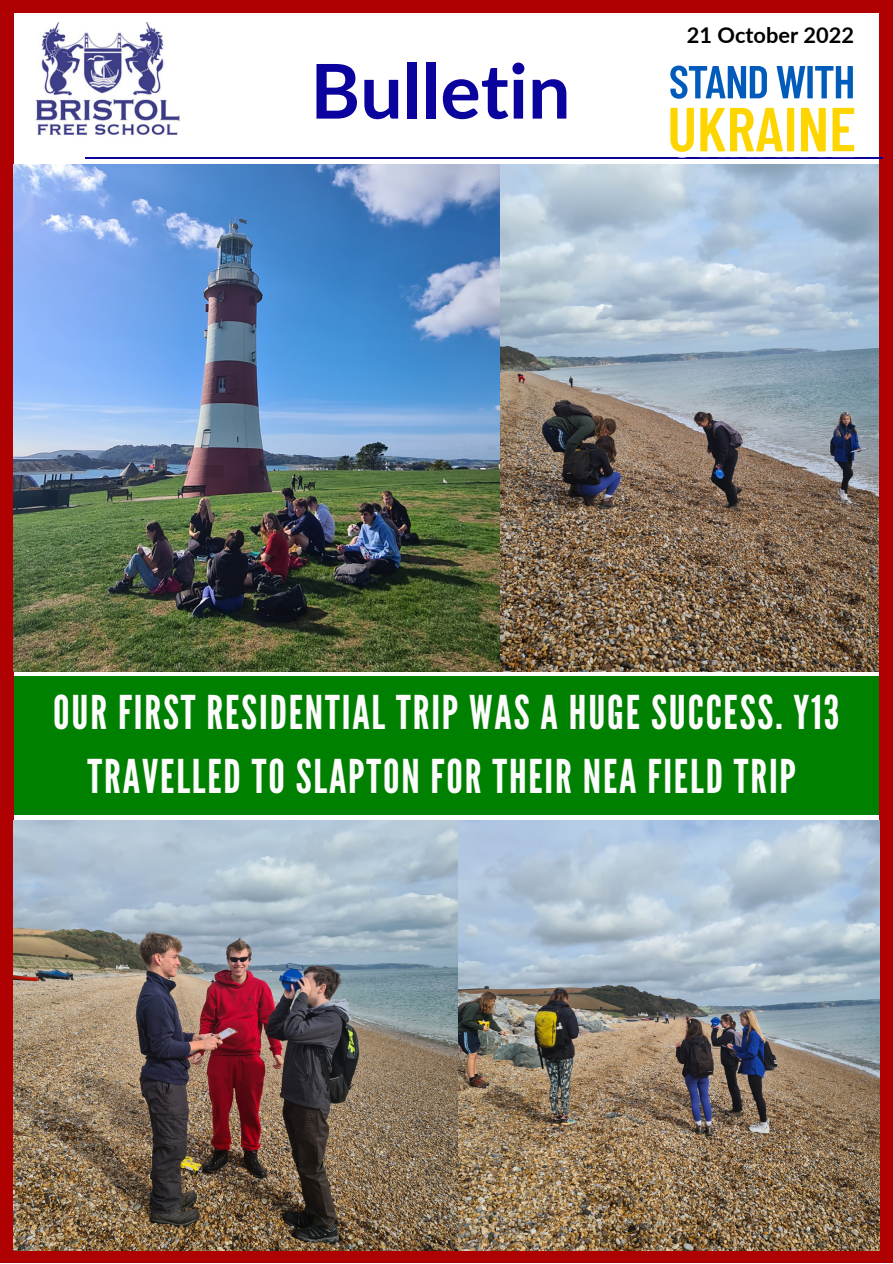
<style>
.page{position:relative;width:893px;height:1264px;background:#fff}
.page>*{position:absolute;margin:0;border:0;box-sizing:border-box;transform-origin:0 0}
.t1{font:700 75.6px "Lato";color:#0b039d}
.t2{font:46.5px/64.1px "League Gothic";letter-spacing:.04em;color:#fdfcfc;text-align:center}
.t3{font:700 21.75px "Lato";color:#000}
</style>
<div class="page">
<div style="left:0;top:0;width:892px;height:1262px;background:#af0101"></div>
<div style="left:14px;top:13px;width:864px;height:1235px;background:#fff"></div>
<hr style="left:86px;top:158px;width:797px;height:1px;background:#0b039d">
<img style="left:35px;top:23px;width:145px;height:113px">
<div style="left:14px;top:676px;width:864px;height:139px;background:#008000"></div>
<svg style="left:664px;top:65px;width:195px;height:93px"></svg>
<img style="left:14px;top:820px;width:865px;height:430px">
<img style="left:14px;top:164px;width:864px;height:507px">
<h1 class="t1" style="left:310px;top:44px;width:262px">Bulletin</h1>
<p class="t3" style="left:687px;top:21px;width:168px">21 October 2022</p>
<p class="t2" style="left:53px;top:681px;width:787px">OUR FIRST RESIDENTIAL TRIP WAS A HUGE SUCCESS. Y13<br>TRAVELLED TO SLAPTON FOR THEIR NEA FIELD TRIP</p>
</div>
